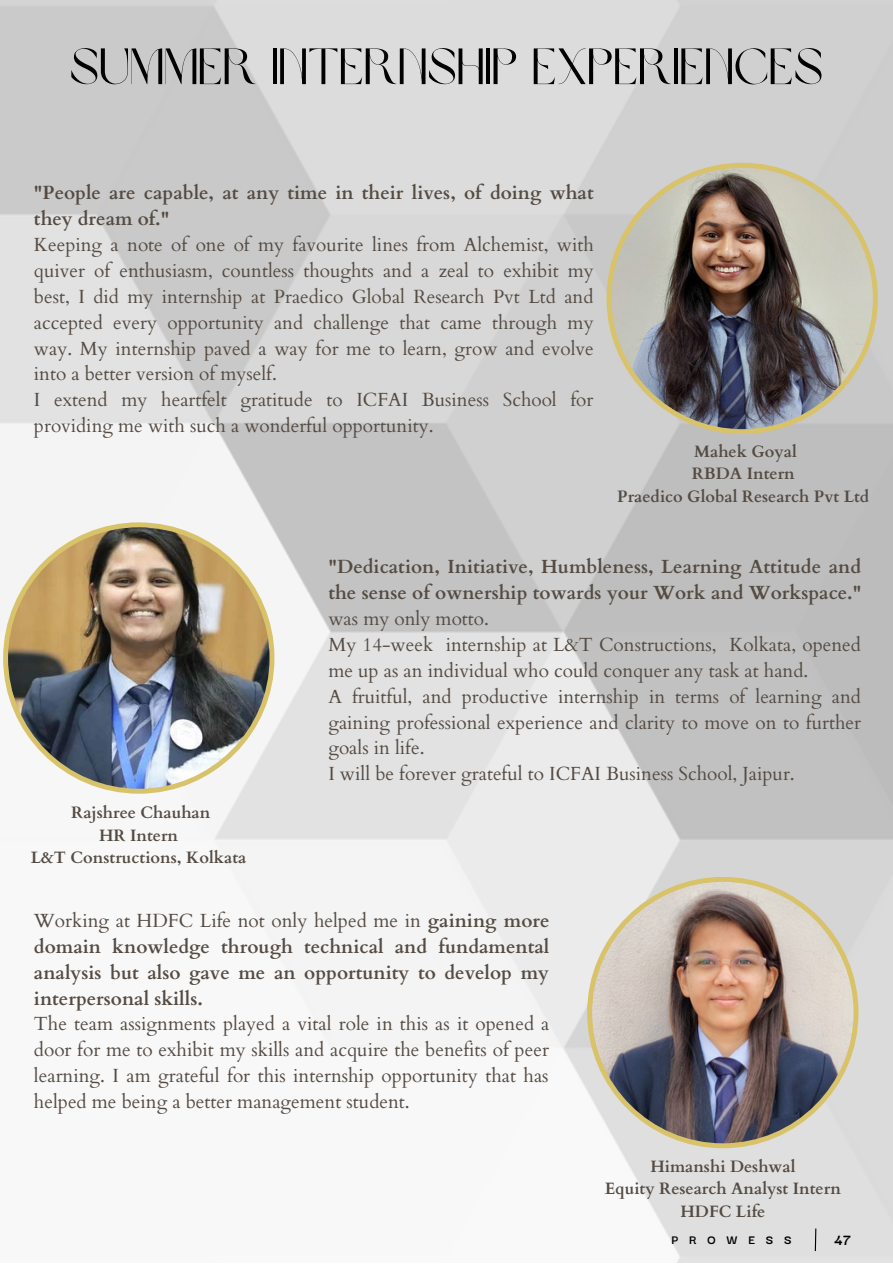
<style>
.page{position:relative;width:893px;height:1264px;background:#fff}
.page>*{position:absolute;margin:0;border:0;box-sizing:border-box;transform-origin:0 0}
.t1{font:50.55px "Brown Sugar";color:#000}
.t2{font:19.05px/25.8px "Cardo";color:#544b43;text-align:justify}
.t3{font:700 19.05px/25.8px "Cardo";color:#544b43;text-align:justify}
.t4{font:700 16.5px "Cardo";color:#544b43}
.t5{font:700 16.5px "Darker Grotesque";color:#000}
.t6{font:700 13.5px "Darker Grotesque";letter-spacing:.8em;color:#000}
.s1{font-weight:400}
</style>
<div class="page">
<img style="left:606px;top:163px;width:271px;height:271px">
<img style="left:3px;top:522px;width:271px;height:271px">
<img style="left:587px;top:877px;width:271px;height:271px">
<svg style="left:814px;top:1227px;width:2px;height:25px"></svg>
<p class="t1" style="left:70px;top:46px;width:755px">SUMMER INTERNSHIP EXPERIENCES</p>
<p class="t3" style="left:34px;top:180px;width:561px">"People are capable, at any time in their lives, of doing what they dream of."</p>
<p class="t2" style="left:34px;top:232px;width:561px">Keeping a note of one of my favourite lines from Alchemist, with quiver of enthusiasm, countless thoughts and a zeal to exhibit my best, I did my internship at Praedico Global Research Pvt Ltd and accepted every opportunity and challenge that came through my way. My internship paved a way for me to learn, grow and evolve into a better version of myself.</p>
<p class="t2" style="left:34px;top:387px;width:561px">I extend my heartfelt gratitude to ICFAI Business School for providing me with such a wonderful opportunity.</p>
<p class="t4" style="left:694px;top:440px;width:104px">Mahek Goyal</p>
<p class="t4" style="left:691px;top:463px;width:105px">RBDA Intern</p>
<p class="t4" style="left:617px;top:485px;width:253px">Praedico Global Research Pvt Ltd</p>
<p class="t4" style="left:71px;top:802px;width:141px">Rajshree Chauhan</p>
<p class="t4" style="left:99px;top:824px;width:81px">HR Intern</p>
<p class="t4" style="left:31px;top:847px;width:217px">L&amp;T Constructions, Kolkata</p>
<p class="t3" style="left:328px;top:554px;width:534px">"Dedication, Initiative, Humbleness, Learning Attitude and the sense of ownership towards your Work and Workspace." <span class="s1">was my only motto.</span></p>
<p class="t2" style="left:328px;top:632px;width:534px">My 14-week internship at L&amp;T Constructions, Kolkata, opened me up as an individual who could conquer any task at hand.</p>
<p class="t2" style="left:328px;top:683px;width:534px">A fruitful, and productive internship in terms of learning and gaining professional experience and clarity to move on to further goals in life.</p>
<p class="t2" style="left:328px;top:761px;width:468px">I will be forever grateful to ICFAI Business School, Jaipur.</p>
<p class="t3" style="left:34px;top:908px;width:517px"><span class="s1">Working at HDFC Life not only helped me in</span> gaining more domain knowledge through technical and fundamental analysis but also gave me an opportunity to develop my interpersonal skills.</p>
<p class="t2" style="left:34px;top:1011px;width:517px">The team assignments played a vital role in this as it opened a door for me to exhibit my skills and acquire the benefits of peer learning. I am grateful for this internship opportunity that has helped me being a better management student.</p>
<p class="t4" style="left:650px;top:1155px;width:147px">Himanshi Deshwal</p>
<p class="t4" style="left:604px;top:1177px;width:238px">Equity Research Analyst Intern</p>
<p class="t4" style="left:680px;top:1200px;width:86px">HDFC Life</p>
<p class="t6" style="left:671px;top:1229px;width:122px">PROWESS</p>
<p class="t5" style="left:834px;top:1227px;width:19px">47</p>
</div>
